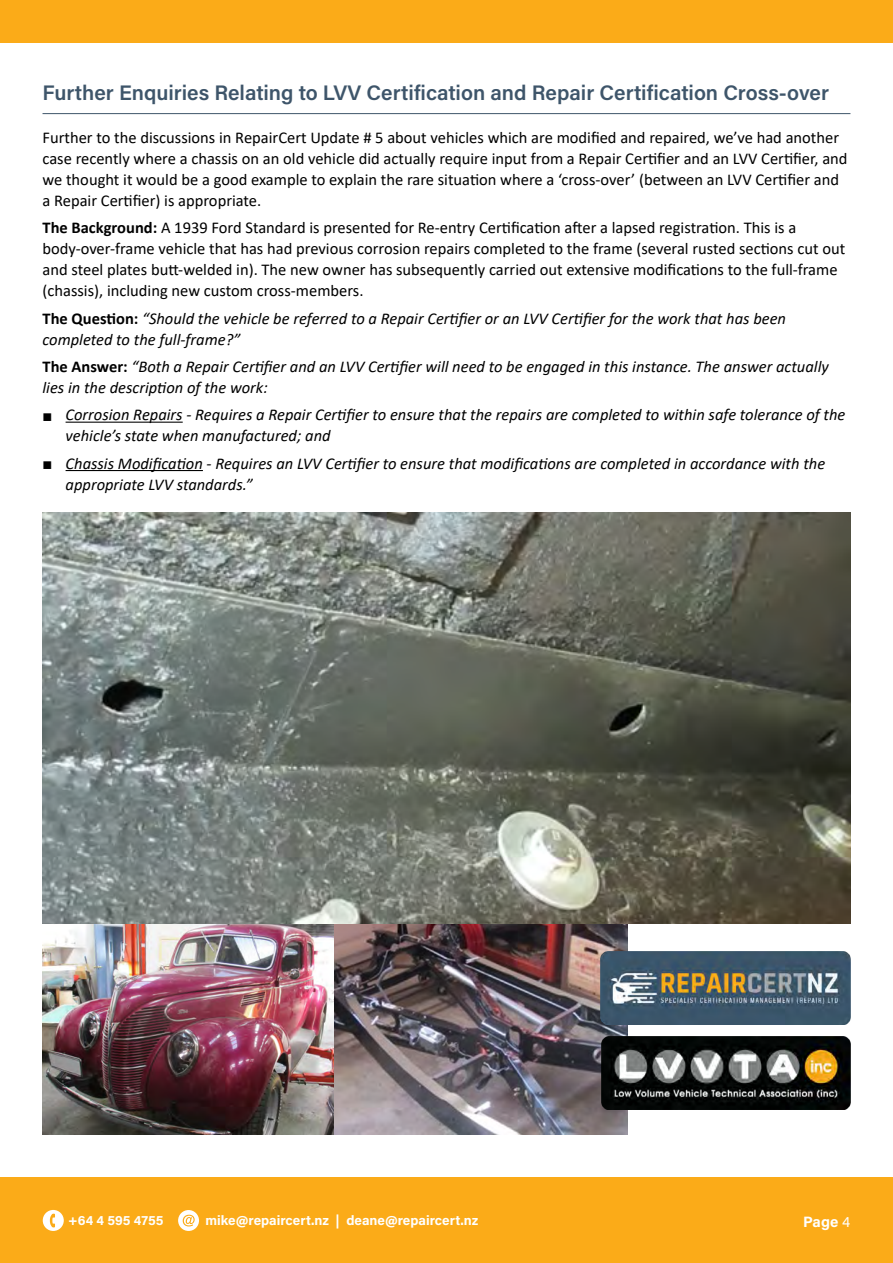
<style>
.page{position:relative;width:893px;height:1263px;background:#fff}
.page>*{position:absolute;margin:0;border:0;box-sizing:border-box;transform-origin:0 0}
.t1{font:600 21px "Acumin Pro";color:#3e556a}
.t2{font:16.5px/21px "Calibri";color:#000}
.t3{font:italic 16.5px/21px "Calibri";color:#000}
.t4{font:700 15px "Acumin Pro";color:#fff}
.t5{font:700 13.5px "Acumin Pro";color:#fff}
.s1{font-weight:700}
.s2{font-weight:700;font-style:normal}
.s3{font-weight:400}
</style>
<div class="page">
<div style="left:0;top:0;width:893px;height:43px;background:#fbab18"></div>
<div style="left:0;top:1178px;width:893px;height:85px;background:#fbab18"></div>
<div style="left:43px;top:1210px;width:21px;height:21px;background:#fff;border-radius:50%"></div>
<svg style="left:50px;top:1214px;width:5px;height:13px"></svg>
<div style="left:178px;top:1210px;width:21px;height:21px;background:#fff;border-radius:50%"></div>
<svg style="left:183px;top:1215px;width:12px;height:11px"></svg>
<hr style="left:43px;top:113px;width:807px;height:1px;background:#3e556a">
<hr style="left:66px;top:422px;width:117px;height:1px;background:#000">
<hr style="left:66px;top:470px;width:137px;height:1px;background:#000">
<img style="left:43px;top:924px;width:584px;height:211px">
<img style="left:43px;top:512px;width:807px;height:411px">
<img style="left:601px;top:1036px;width:249px;height:73px">
<img style="left:601px;top:952px;width:249px;height:72px">
<p class="t1" style="left:43px;top:78px;width:788px">Further Enquiries Relating to LVV Certification and Repair Certification Cross-over</p>
<p class="t2" style="left:43px;top:126px;width:806px">Further to the discussions in RepairCert Update # 5 about vehicles which are modified and repaired, we’ve had another case recently where a chassis on an old vehicle did actually require input from a Repair Certifier and an LVV Certifier, and we thought it would be a good example to explain the rare situation where a ‘cross-over’ (between an LVV Certifier and a Repair Certifier) is appropriate.</p>
<p class="t2" style="left:43px;top:217px;width:804px"><span class="s1">The Background:</span> A 1939 Ford Standard is presented for Re-entry Certification after a lapsed registration. This is a body-over-frame vehicle that has had previous corrosion repairs completed to the frame (several rusted sections cut out and steel plates butt-welded in). The new owner has subsequently carried out extensive modifications to the full-frame (chassis), including new custom cross-members.</p>
<p class="t3" style="left:43px;top:307px;width:745px"><span class="s2">The Question:</span> “Should the vehicle be referred to a Repair Certifier or an LVV Certifier for the work that has been completed to the full-frame?”</p>
<p class="t3" style="left:43px;top:355px;width:788px"><span class="s2">The Answer:</span> “Both a Repair Certifier and an LVV Certifier will need to be engaged in this instance. The answer actually lies in the description of the work:</p>
<p class="t3" style="left:66px;top:404px;width:781px;text-indent:-23px">■ Corrosion Repairs - Requires a Repair Certifier to ensure that the repairs are completed to within safe tolerance of the vehicle’s state when manufactured; and</p>
<p class="t3" style="left:66px;top:452px;width:761px;text-indent:-23px">■ Chassis Modification - Requires an LVV Certifier to ensure that modifications are completed in accordance with the appropriate LVV standards.”</p>
<p class="t5" style="left:68px;top:1210px;width:97px">+64 4 595 4755</p>
<p class="t5" style="left:205px;top:1210px;width:274px">mike@repaircert.nz | deane@repaircert.nz</p>
<p class="t4" style="left:803px;top:1211px;width:48px">Page <span class="s3">4</span></p>
</div>
